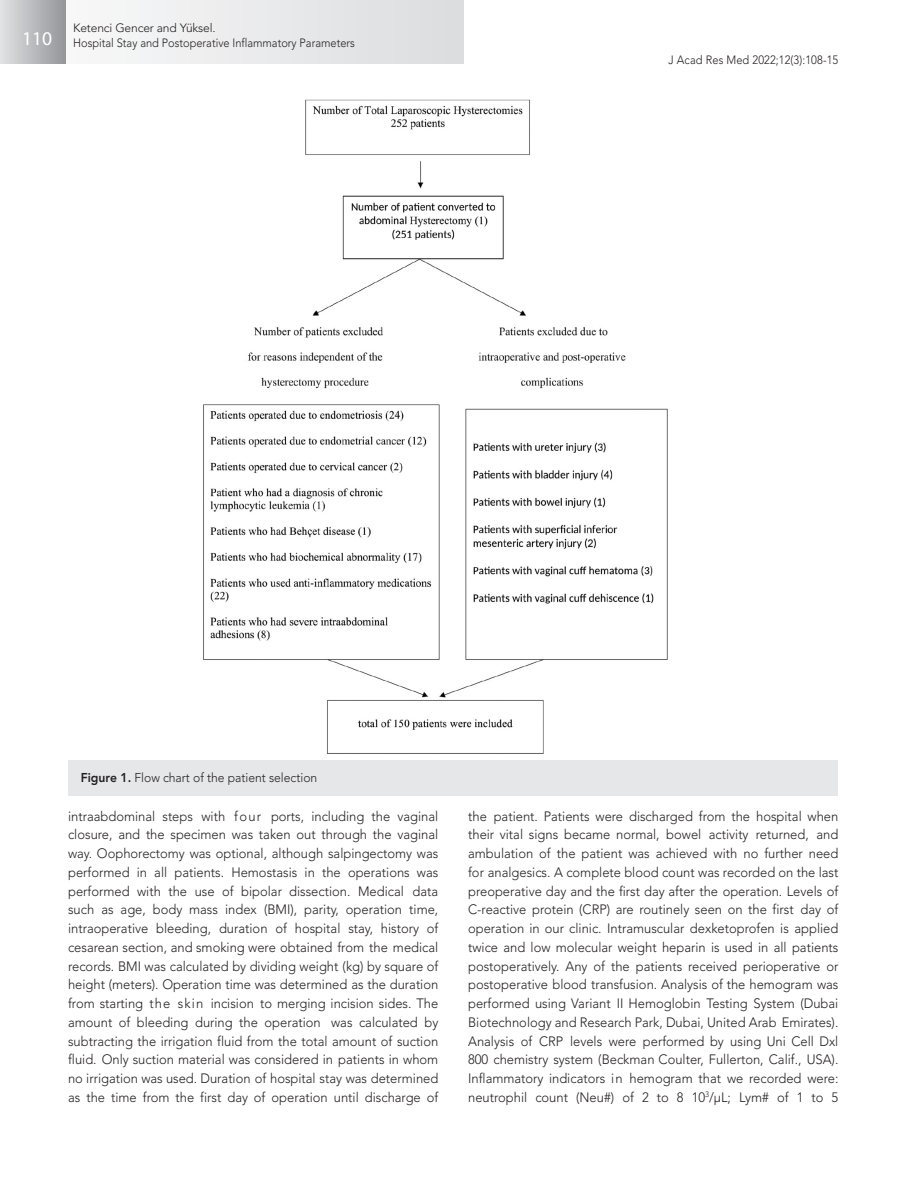
<style>
.page{position:relative;width:915px;height:1191px;background:#fff}
.page>*{position:absolute;margin:0;border:0;box-sizing:border-box;transform-origin:0 0}
.t1{font:19.5px "Myriad Hebrew";color:#fff}
.YAZI{font:300 13.5px/18.8px "Avenir LT Std";color:#231f20;text-align:justify;scale:.96 1}
.RESİM_ALTI{font:300 12.75px "Avenir LT Std";color:#231f20;scale:.95 1}
.t2{font:300 12px/14.4px "Avenir LT Std";color:#231f20}
.t3{font:300 12px "Avenir LT Std";color:#231f20;scale:.92 1}
.s1{font-weight:800}
</style>
<div class="page">
<div style="left:0;top:0;width:463px;height:64px;background:linear-gradient(to bottom,#eaeaec,#eaeaec)"></div>
<div style="left:0;top:0;width:65px;height:64px;background:linear-gradient(to right,#e2e2e4,#95979b)"></div>
<img style="left:203px;top:99px;width:465px;height:655px">
<div style="left:68px;top:760px;width:769px;height:35px;background:#e6e7e9"></div>
<h1 class="t1" style="left:22px;top:28px;width:32px">110</h1>
<p class="t2" style="left:73px;top:21px;width:283px">Ketenci Gencer and Yüksel.<br>Hospital Stay and Postoperative Inflammatory Parameters</p>
<p class="t3" style="left:668px;top:53px;width:186px">J Acad Res Med 2022;12(3):108-15</p>
<p class="RESİM_ALTI" style="left:81px;top:770px;width:250px"><span class="s1">Figure 1.</span> Flow chart of the patient selection</p>
<p class="YAZI" style="left:68px;top:806px;width:387px">intraabdominal steps with four ports, including the vaginal closure, and the specimen was taken out through the vaginal way. Oophorectomy was optional, although salpingectomy was performed in all patients. Hemostasis in the operations was performed with the use of bipolar dissection. Medical data such as age, body mass index (BMI), parity, operation time, intraoperative bleeding, duration of hospital stay, history of cesarean section, and smoking were obtained from the medical records. BMI was calculated by dividing weight (kg) by square of height (meters). Operation time was determined as the duration from starting the skin incision to merging incision sides. The amount of bleeding during the operation was calculated by subtracting the irrigation fluid from the total amount of suction fluid. Only suction material was considered in patients in whom no irrigation was used. Duration of hospital stay was determined as the time from the first day of operation until discharge of</p>
<p class="YAZI" style="left:468px;top:806px;width:387px">the patient. Patients were discharged from the hospital when their vital signs became normal, bowel activity returned, and ambulation of the patient was achieved with no further need for analgesics. A complete blood count was recorded on the last preoperative day and the first day after the operation. Levels of C-reactive protein (CRP) are routinely seen on the first day of operation in our clinic. Intramuscular dexketoprofen is applied twice and low molecular weight heparin is used in all patients postoperatively. Any of the patients received perioperative or postoperative blood transfusion. Analysis of the hemogram was performed using Variant II Hemoglobin Testing System (Dubai Biotechnology and Research Park, Dubai, United Arab Emirates).<br>Analysis of CRP levels were performed by using Uni Cell Dxl 800 chemistry system (Beckman Coulter, Fullerton, Calif., USA).<br>Inflammatory indicators in hemogram that we recorded were: neutrophil count (Neu#) of 2 to 8 10<sup>3</sup>/μL; Lym# of 1 to 5</p>
</div>
